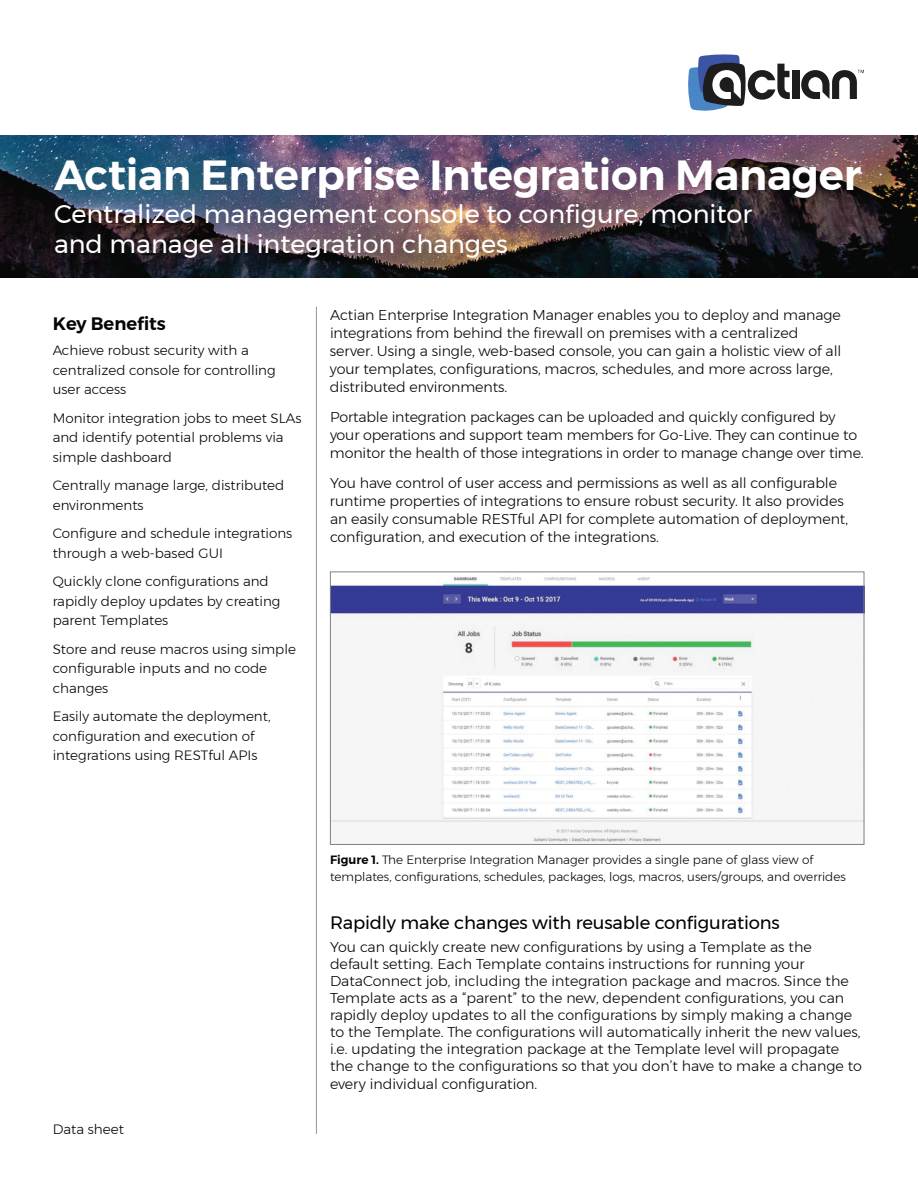
<style>
.page{position:relative;width:918px;height:1188px;background:#fff}
.page>*{position:absolute;margin:0;border:0;box-sizing:border-box;transform-origin:0 0}
.t1{font:600 42px "Montserrat";letter-spacing:-.005em;color:#fff}
.t2{font:25.5px/30px "Montserrat";color:#fff}
.t3{font:18px "Montserrat";letter-spacing:-.01em;color:#000}
.t4{font:600 18px "Montserrat";color:#040503}
.t5{font:300 14.25px/18px "Montserrat";letter-spacing:-.005em;color:#040503}
.t6{font:300 13.5px/19.5px "Montserrat";color:#040503}
.t7{font:300 12px/17.1px "Montserrat";color:#040503}
.s1{font-weight:600}
</style>
<div class="page">
<img style="left:0;top:135px;width:918px;height:143px">
<div style="left:792px;top:71px;width:7px;height:28px;background:#1e1c1d"></div>
<svg style="left:688px;top:54px;width:102px;height:57px"></svg>
<svg style="left:801px;top:70px;width:63px;height:29px"></svg>
<img style="left:332px;top:577px;width:530px;height:266px">
<div style="left:330px;top:571px;width:534px;height:274px;border:1px solid #808285"></div>
<hr style="left:316px;top:307px;width:1px;height:827px;background:#939598">
<h1 class="t1" style="left:54px;top:142px;width:809px">Actian Enterprise Integration Manager</h1>
<h2 class="t2" style="left:54px;top:199px;width:700px">Centralized management console to configure, monitor and manage all integration changes</h2>
<p class="t4" style="left:53px;top:309px;width:115px">Key Benefits</p>
<p class="t6" style="left:53px;top:341px;width:224px">Achieve robust security with a centralized console for controlling user access</p>
<p class="t6" style="left:53px;top:408px;width:250px">Monitor integration jobs to meet SLAs and identify potential problems via simple dashboard</p>
<p class="t6" style="left:53px;top:476px;width:233px">Centrally manage large, distributed environments</p>
<p class="t6" style="left:53px;top:524px;width:241px">Configure and schedule integrations through a web-based GUI</p>
<p class="t6" style="left:53px;top:572px;width:229px">Quickly clone configurations and rapidly deploy updates by creating parent Templates</p>
<p class="t6" style="left:53px;top:639px;width:245px">Store and reuse macros using simple configurable inputs and no code changes</p>
<p class="t6" style="left:53px;top:707px;width:219px">Easily automate the deployment, configuration and execution of integrations using RESTful APIs</p>
<p class="t5" style="left:330px;top:305px;width:513px">Actian Enterprise Integration Manager enables you to deploy and manage integrations from behind the firewall on premises with a centralized server. Using a single, web-based console, you can gain a holistic view of all your templates, configurations, macros, schedules, and more across large, distributed environments.</p>
<p class="t5" style="left:330px;top:407px;width:535px">Portable integration packages can be uploaded and quickly configured by your operations and support team members for Go-Live. They can continue to monitor the health of those integrations in order to manage change over time.</p>
<p class="t5" style="left:330px;top:473px;width:520px">You have control of user access and permissions as well as all configurable runtime properties of integrations to ensure robust security. It also provides an easily consumable RESTful API for complete automation of deployment, configuration, and execution of the integrations.</p>
<p class="t6" style="left:53px;top:1119px;width:73px">Data sheet</p>
<p class="t7" style="left:330px;top:851px;width:517px"><span class="s1">Figure 1.</span> The Enterprise Integration Manager provides a single pane of glass view of templates, configurations, schedules, packages, logs, macros, users/groups, and overrides</p>
<p class="t3" style="left:330px;top:908px;width:451px">Rapidly make changes with reusable configurations</p>
<p class="t5" style="left:330px;top:938px;width:533px;line-height:17.1px">You can quickly create new configurations by using a Template as the default setting. Each Template contains instructions for running your DataConnect job, including the integration package and macros. Since the Template acts as a “parent” to the new, dependent configurations, you can rapidly deploy updates to all the configurations by simply making a change to the Template. The configurations will automatically inherit the new values, i.e. updating the integration package at the Template level will propagate the change to the configurations so that you don’t have to make a change to every individual configuration.</p>
</div>
